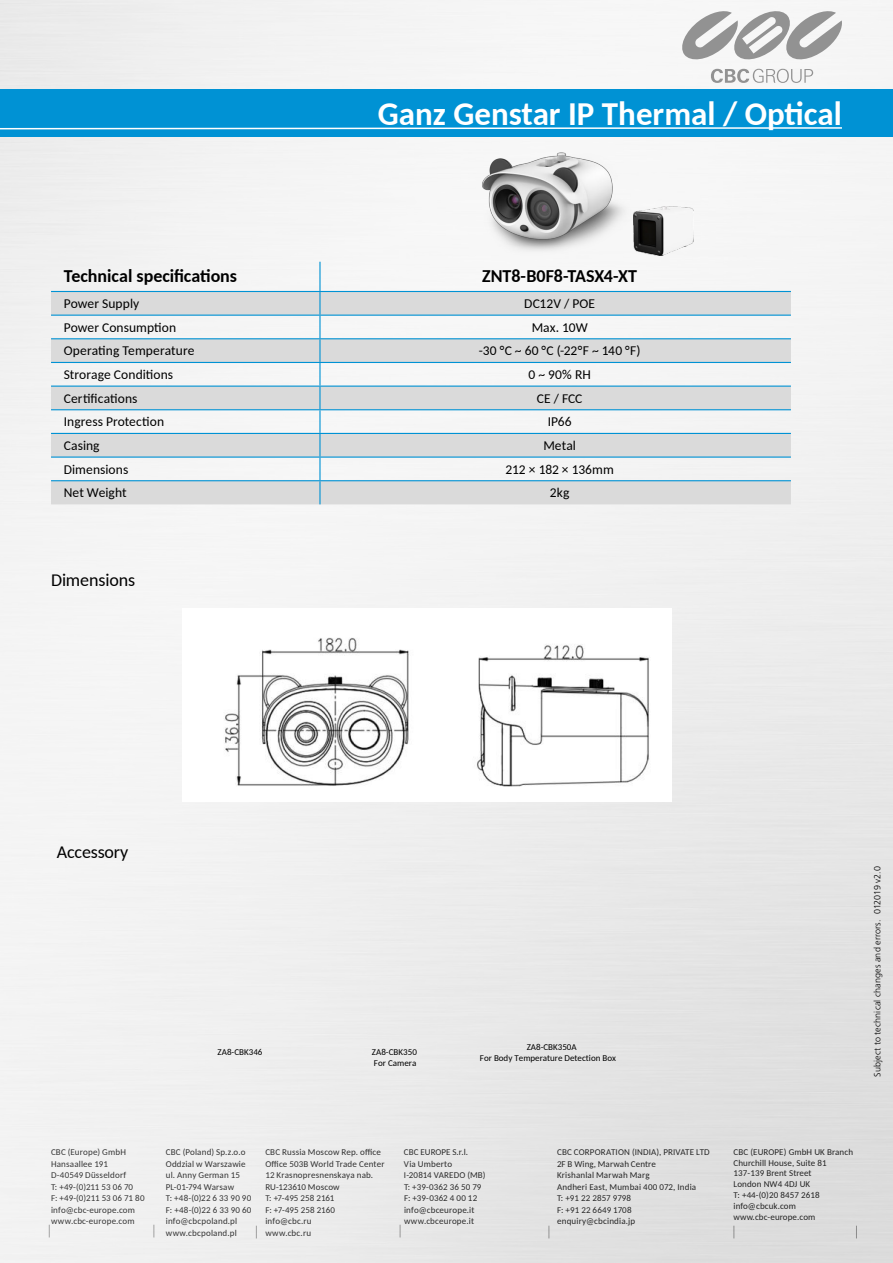
<style>
.page{position:relative;width:893px;height:1263px;background:#fff}
.page>*{position:absolute;margin:0;border:0;box-sizing:border-box;transform-origin:0 0}
.t1{font:700 33px "Carlito";color:#fff}
.t2{font:700 18px "Carlito";letter-spacing:-.005em;color:#000}
.t3{font:18px "Carlito";letter-spacing:-.01em;color:#000}
.t4{font:13.5px "Carlito";letter-spacing:.005em;color:#000}
.t5{font:9px/10.8px "Carlito";letter-spacing:.015em;color:#000}
.t6{font:300 9px "Frutiger LT Std";letter-spacing:.015em;color:#000}
.t7{font:9px "Carlito";letter-spacing:-.01em;color:#000}
</style>
<div class="page">
<img style="left:0;top:0;width:893px;height:1263px">
<div style="left:0;top:89px;width:893px;height:48px;background:#0092d4"></div>
<svg style="left:711px;top:69px;width:102px;height:14px"></svg>
<svg style="left:678px;top:8px;width:164px;height:55px"></svg>
<svg style="left:0;top:127px;width:842px;height:3px;background:#7fc8e9"></svg>
<svg style="left:51px;top:292px;width:740px;height:212px;fill:#dadada"></svg>
<hr style="left:319px;top:262px;width:2px;height:29px;background:#0092d4">
<hr style="left:319px;top:292px;width:2px;height:23px;background:#0092d4">
<hr style="left:319px;top:316px;width:2px;height:22px;background:#0092d4">
<hr style="left:319px;top:339px;width:2px;height:23px;background:#0092d4">
<hr style="left:319px;top:363px;width:2px;height:23px;background:#0092d4">
<hr style="left:319px;top:387px;width:2px;height:22px;background:#0092d4">
<hr style="left:319px;top:410px;width:2px;height:23px;background:#0092d4">
<hr style="left:319px;top:434px;width:2px;height:22px;background:#0092d4">
<hr style="left:319px;top:458px;width:2px;height:22px;background:#0092d4">
<hr style="left:319px;top:481px;width:2px;height:23px;background:#0092d4">
<hr style="left:51px;top:291px;width:269px;height:1px;background:#0092d4">
<hr style="left:320px;top:291px;width:471px;height:1px;background:#0092d4">
<hr style="left:51px;top:315px;width:269px;height:1px;background:#0092d4">
<hr style="left:320px;top:315px;width:471px;height:1px;background:#0092d4">
<hr style="left:51px;top:338px;width:269px;height:1px;background:#0092d4">
<hr style="left:320px;top:338px;width:471px;height:1px;background:#0092d4">
<hr style="left:51px;top:362px;width:269px;height:1px;background:#0092d4">
<hr style="left:320px;top:362px;width:471px;height:1px;background:#0092d4">
<hr style="left:51px;top:386px;width:269px;height:1px;background:#0092d4">
<hr style="left:320px;top:386px;width:471px;height:1px;background:#0092d4">
<hr style="left:51px;top:409px;width:269px;height:1px;background:#0092d4">
<hr style="left:320px;top:409px;width:471px;height:1px;background:#0092d4">
<hr style="left:51px;top:433px;width:269px;height:1px;background:#0092d4">
<hr style="left:320px;top:433px;width:471px;height:1px;background:#0092d4">
<hr style="left:51px;top:456px;width:269px;height:2px;background:#0092d4">
<hr style="left:320px;top:456px;width:471px;height:2px;background:#0092d4">
<hr style="left:51px;top:480px;width:269px;height:1px;background:#0092d4">
<hr style="left:320px;top:480px;width:471px;height:1px;background:#0092d4">
<img style="left:412px;top:127px;width:270px;height:128px">
<img style="left:462px;top:138px;width:171px;height:117px">
<img style="left:183px;top:608px;width:489px;height:193px">
<img style="left:633px;top:207px;width:60px;height:48px">
<h1 class="t1" style="left:378px;top:91px;width:466px">Ganz Genstar IP Thermal / Optical</h1>
<h2 class="t2" style="left:64px;top:264px;width:175px">Technical specifications</h2>
<h2 class="t2" style="left:482px;top:264px;width:156px">ZNT8-B0F8-TASX4-XT</h2>
<h3 class="t4" style="left:64px;top:294px;width:77px">Power Supply</h3>
<h3 class="t4" style="left:524px;top:294px;width:72px">DC12V / POE</h3>
<h3 class="t4" style="left:64px;top:318px;width:114px">Power Consumption</h3>
<h3 class="t4" style="left:532px;top:318px;width:58px">Max. 10W</h3>
<h3 class="t4" style="left:64px;top:342px;width:132px">Operating Temperature</h3>
<h3 class="t4" style="left:479px;top:342px;width:163px">-30 °C ~ 60 °C (-22°F ~ 140 °F)</h3>
<h3 class="t4" style="left:64px;top:365px;width:111px">Strorage Conditions</h3>
<h3 class="t4" style="left:529px;top:365px;width:64px">0~90%RH</h3>
<h3 class="t4" style="left:64px;top:389px;width:75px">Certifications</h3>
<h3 class="t4" style="left:537px;top:389px;width:47px">CE / FCC</h3>
<h3 class="t4" style="left:64px;top:413px;width:102px">Ingress Protection</h3>
<h3 class="t4" style="left:548px;top:413px;width:26px">IP66</h3>
<h3 class="t4" style="left:64px;top:436px;width:37px">Casing</h3>
<h3 class="t4" style="left:543px;top:436px;width:34px">Metal</h3>
<h3 class="t4" style="left:64px;top:460px;width:66px">Dimensions</h3>
<h3 class="t4" style="left:506px;top:460px;width:110px">212 × 182 × 136mm</h3>
<h3 class="t4" style="left:64px;top:483px;width:64px">Net Weight</h3>
<h3 class="t4" style="left:550px;top:483px;width:21px">2kg</h3>
<h2 class="t3" style="left:51px;top:568px;width:86px">Dimensions</h2>
<h2 class="t3" style="left:57px;top:839px;width:73px">Accessory</h2>
<p class="t5" style="left:218px;top:1046px;width:46px">ZA8-CBK346</p>
<p class="t5" style="left:480px;top:1041px;width:138px;text-indent:47px">ZA8-CBK350A<br>For Body Temperature Detection Box</p>
<p class="t5" style="left:372px;top:1046px;width:46px">ZA8-CBK350<br>For Camera</p>
<p class="t6" style="left:872px;top:1077px;width:212px;rotate:-90deg">Subject to technical changes and errors. 012019 v2.0</p>
<p class="t5" style="left:51px;top:1146px;width:76px">CBC (Europe) GmbH</p>
<p class="t5" style="left:166px;top:1146px;width:81px">CBC (Poland) Sp.z.o.o</p>
<p class="t5" style="left:265px;top:1146px;width:117px">CBC Russia Moscow Rep. office</p>
<p class="t5" style="left:404px;top:1146px;width:66px">CBC EUROPE S.r.l.</p>
<p class="t5" style="left:557px;top:1146px;width:154px">CBC CORPORATION (INDIA), PRIVATE LTD</p>
<p class="t5" style="left:51px;top:1158px;width:58px">Hansaallee 191</p>
<p class="t5" style="left:166px;top:1158px;width:81px">Oddzial w Warszawie</p>
<p class="t5" style="left:265px;top:1158px;width:121px">Office 503B World Trade Center</p>
<p class="t5" style="left:404px;top:1158px;width:50px">Via Umberto</p>
<p class="t5" style="left:557px;top:1158px;width:100px">2F B Wing, Marwah Centre</p>
<p class="t5" style="left:51px;top:1169px;width:77px">D-40549 Düsseldorf</p>
<p class="t5" style="left:166px;top:1169px;width:76px">ul. Anny German 15</p>
<p class="t5" style="left:265px;top:1169px;width:109px">12 Krasnopresnenskaya nab.</p>
<p class="t5" style="left:404px;top:1169px;width:83px">I-20814 VAREDO (MB)</p>
<p class="t5" style="left:557px;top:1169px;width:94px">Krishanlal Marwah Marg</p>
<p class="t5" style="left:51px;top:1181px;width:84px">T: +49-(0)211 53 06 70</p>
<p class="t5" style="left:166px;top:1181px;width:70px">PL-01-794 Warsaw</p>
<p class="t5" style="left:265px;top:1181px;width:76px">RU-123610 Moscow</p>
<p class="t5" style="left:404px;top:1181px;width:79px">T: +39-0362 36 50 79</p>
<p class="t5" style="left:557px;top:1181px;width:141px">Andheri East, Mumbai 400 072, India</p>
<p class="t7" style="left:51px;top:1192px;width:95px">F: +49-(0)211 53 06 71 80</p>
<p class="t5" style="left:166px;top:1192px;width:87px">T: +48-(0)22 6 33 90 90</p>
<p class="t5" style="left:265px;top:1192px;width:70px">T: +7-495 258 2161</p>
<p class="t5" style="left:404px;top:1192px;width:75px">F: +39-0362 4 00 12</p>
<p class="t5" style="left:557px;top:1192px;width:76px">T: +91 22 2857 9798</p>
<p class="t5" style="left:51px;top:1204px;width:85px">info@cbc-europe.com</p>
<p class="t5" style="left:166px;top:1204px;width:87px">F: +48-(0)22 6 33 90 60</p>
<p class="t5" style="left:265px;top:1204px;width:71px">F: +7-495 258 2160</p>
<p class="t5" style="left:404px;top:1204px;width:72px">info@cbceurope.it</p>
<p class="t5" style="left:557px;top:1204px;width:76px">F: +91 22 6649 1708</p>
<p class="t5" style="left:51px;top:1215px;width:85px">www.cbc-europe.com</p>
<p class="t5" style="left:166px;top:1215px;width:73px">info@cbcpoland.pl</p>
<p class="t5" style="left:265px;top:1215px;width:48px">info@cbc.ru</p>
<p class="t5" style="left:404px;top:1215px;width:72px">www.cbceurope.it</p>
<p class="t5" style="left:557px;top:1215px;width:80px">enquiry@cbcindia.jp</p>
<p class="t5" style="left:166px;top:1227px;width:72px">www.cbcpoland.pl</p>
<p class="t5" style="left:265px;top:1227px;width:47px">www.cbc.ru</p>
<p class="t5" style="left:734px;top:1146px;width:121px">CBC (EUROPE) GmbH UK Branch<br>Churchill House, Suite 81<br>137-139 Brent Street<br>London NW4 4DJ UK<br>T: +44-(0)20 8457 2618 info@cbcuk.com www.cbc-europe.com</p>
</div>
